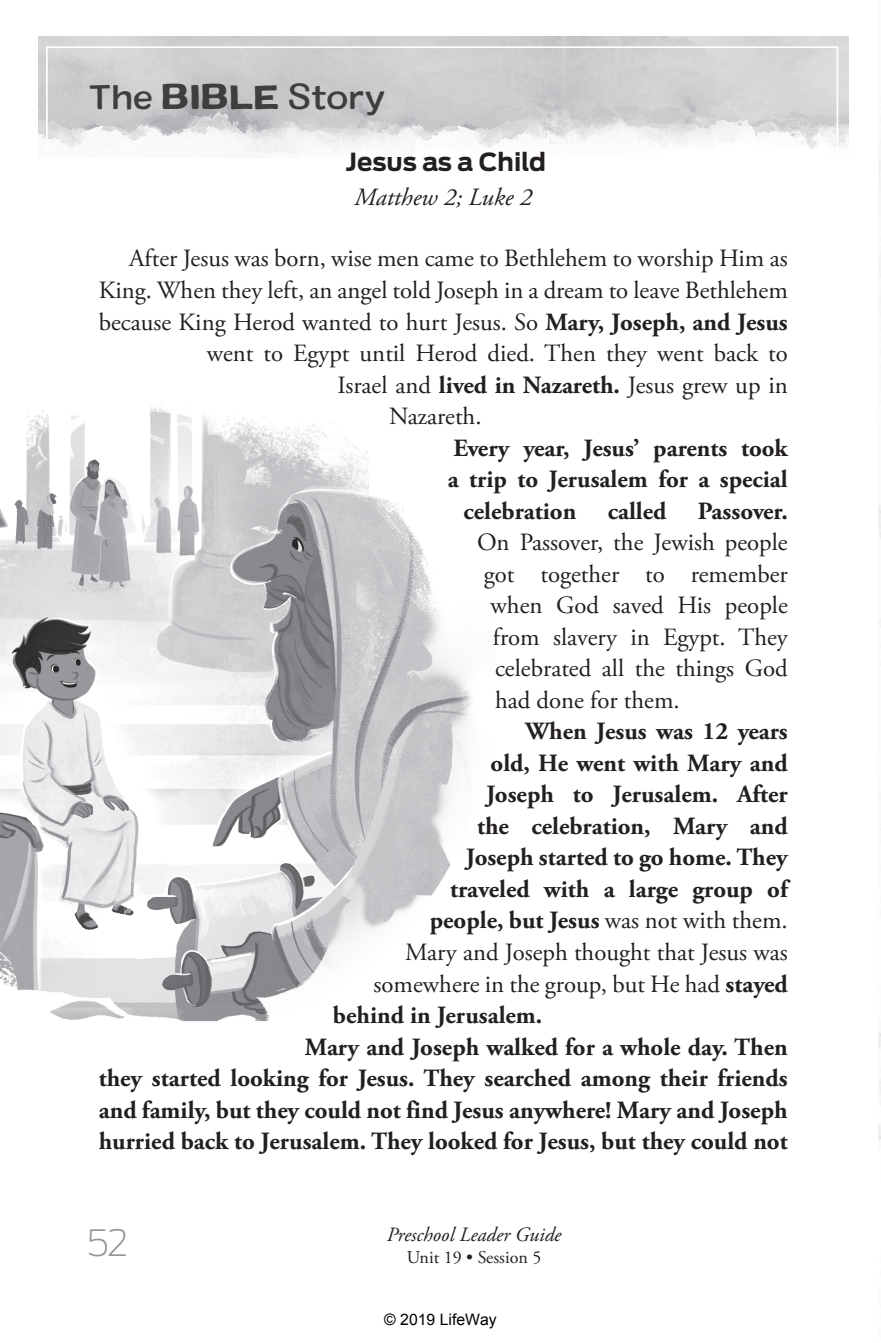
<style>
.page{position:relative;width:881px;height:1343px;background:#fff}
.page>*{position:absolute;margin:0;border:0;box-sizing:border-box;transform-origin:0 0}
.t1{font:200 36px "Antenna";color:#939598}
.t2{font:500 expanded 33.75px "Colby";letter-spacing:-.015em;color:#3e3e3f}
.t3{font:700 24.75px "Adobe Garamond Pro";color:#231f20}
.t4{font:24.75px "Adobe Garamond Pro";color:#231f20}
.t5{font:italic 24.75px "Adobe Garamond Pro";color:#231f20}
.t6{font:700 24.75px "Antenna";color:#231f20}
.t7{font:italic 20.25px "Adobe Garamond Pro";color:#231f20}
.t8{font:18px "Adobe Garamond Pro";color:#231f20}
.t9{font:15.75px "Arial";color:#000}
.s1{font-family:"Colby Ex Bld";font-weight:400;font-stretch:normal}
.s2{font-weight:700}
.s3{font-weight:400}
</style>
<div class="page">
<img style="left:878px;top:144px;width:2px;height:996px">
<img style="left:38px;top:36px;width:810px;height:122px">
<img style="left:0;top:406px;width:472px;height:616px">
<h2 class="t2" style="left:89px;top:75px;width:298px">The <span class="s1">BIBLE</span> Story</h2>
<p class="t6" style="left:346px;top:147px;width:201px">Jesus as a Child</p>
<p class="t5" style="left:354px;top:182px;width:179px">Matthew 2; Luke 2</p>
<p class="t4" style="left:129px;top:244px;width:660px">After Jesus was born, wise men came to Bethlehem to worship Him as</p>
<p class="t4" style="left:99px;top:275px;width:690px">King. When they left, an angel told Joseph in a dream to leave Bethlehem</p>
<p class="t4" style="left:99px;top:307px;width:690px">because King Herod wanted to hurt Jesus. So <span class="s2">Mary, Joseph, and Jesus</span></p>
<p class="t4" style="left:207px;top:338px;width:582px">went to Egypt until Herod died. Then they went back to</p>
<p class="t4" style="left:337px;top:370px;width:452px">Israel and <span class="s2">lived in Nazareth.</span> Jesus grew up in</p>
<p class="t4" style="left:389px;top:401px;width:94px">Nazareth.</p>
<p class="t3" style="left:453px;top:433px;width:336px">Every year, Jesus’ parents took</p>
<p class="t3" style="left:447px;top:465px;width:341px">a trip to Jerusalem for a special</p>
<p class="t3" style="left:463px;top:496px;width:114px">celebration</p>
<p class="t3" style="left:607px;top:496px;width:60px">called</p>
<p class="t3" style="left:697px;top:496px;width:91px">Passover.</p>
<p class="t4" style="left:477px;top:527px;width:312px">On Passover, the Jewish people</p>
<p class="t4" style="left:483px;top:559px;width:305px">got together to remember</p>
<p class="t4" style="left:490px;top:590px;width:299px">when God saved His people</p>
<p class="t4" style="left:492px;top:622px;width:296px">from slavery in Egypt. They</p>
<p class="t4" style="left:495px;top:653px;width:294px">celebrated all the things God</p>
<p class="t4" style="left:495px;top:685px;width:186px">had done for them.</p>
<p class="t3" style="left:525px;top:717px;width:264px">When Jesus was 12 years</p>
<p class="t3" style="left:490px;top:748px;width:298px">old, He went with Mary and</p>
<p class="t3" style="left:486px;top:780px;width:303px">Joseph to Jerusalem. After</p>
<p class="t3" style="left:477px;top:811px;width:312px">the celebration, Mary and</p>
<p class="t3" style="left:465px;top:843px;width:323px">Joseph started to go home. They</p>
<p class="t3" style="left:450px;top:874px;width:339px">traveled with a large group of</p>
<p class="t3" style="left:429px;top:906px;width:359px">people, but Jesus <span class="s3">was not with them.</span></p>
<p class="t4" style="left:405px;top:937px;width:384px">Mary and Joseph thought that Jesus was</p>
<p class="t4" style="left:373px;top:968px;width:415px">somewhere in the group, but He had <span class="s2">stayed</span></p>
<p class="t3" style="left:333px;top:1000px;width:211px">behind in Jerusalem.</p>
<p class="t3" style="left:305px;top:1032px;width:484px">Mary and Joseph walked for a whole day. Then</p>
<p class="t3" style="left:99px;top:1063px;width:690px">they started looking for Jesus. They searched among their friends</p>
<p class="t3" style="left:99px;top:1095px;width:690px">and family, but they could not find Jesus anywhere! Mary and Joseph</p>
<p class="t3" style="left:99px;top:1126px;width:690px">hurried back to Jerusalem. They looked for Jesus, but they could not</p>
<h1 class="t1" style="left:86px;top:1221px;width:43px">52</h1>
<p class="t7" style="left:387px;top:1222px;width:176px">Preschool Leader Guide</p>
<p class="t8" style="left:406px;top:1246px;width:136px">Unit 19 • Session 5</p>
<p class="t9" style="left:384px;top:1308px;width:114px">© 2019 LifeWay</p>
</div>
